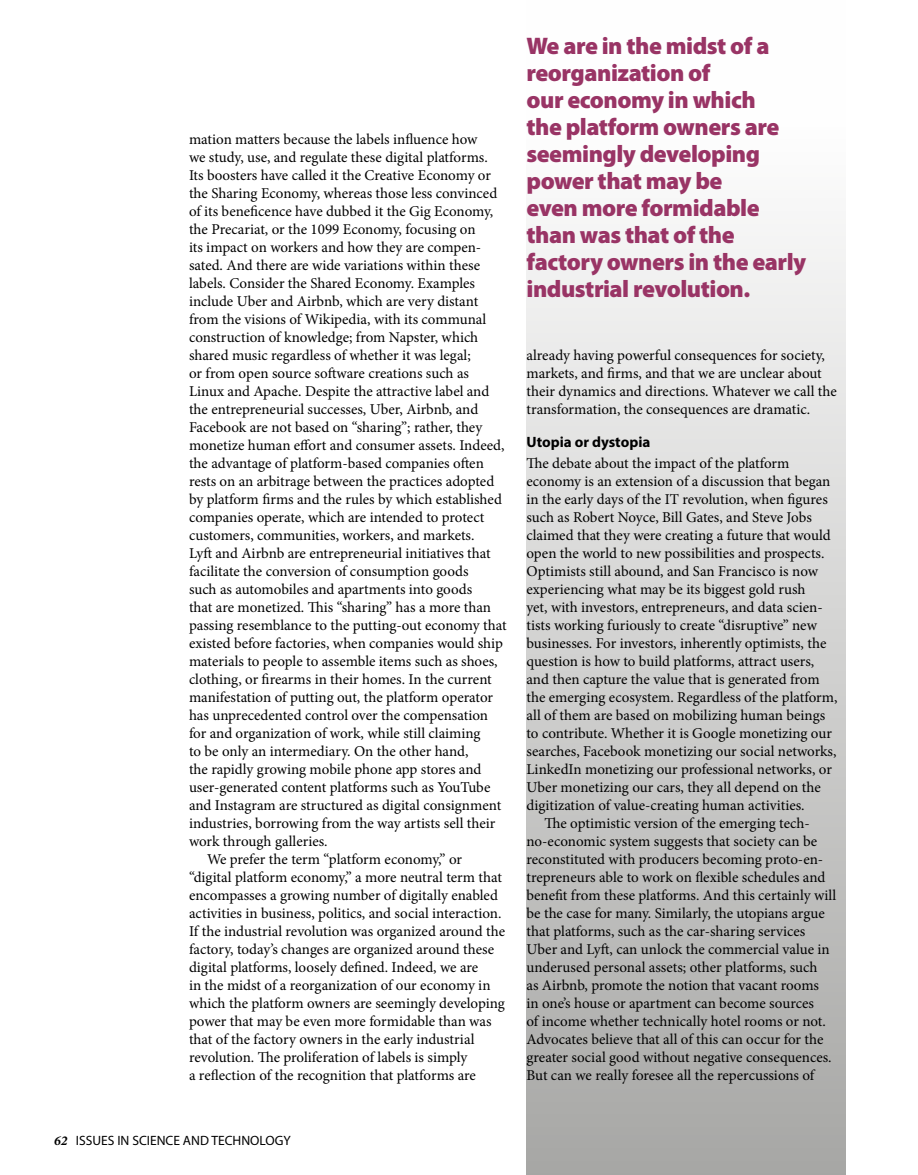
<style>
.page{position:relative;width:918px;height:1175px;background:#fff}
.page>*{position:absolute;margin:0;border:0;box-sizing:border-box;transform-origin:0 0}
.Pullquote_Kenny{font:900 24px/27px "Myriad Pro";letter-spacing:-.02em;color:#993465}
._10_12_MinPro_text_i{font:15px/18px "Minion Pro";letter-spacing:-.005em;color:#000}
._10_12_MinPro_text_n{font:15px/18px "Minion Pro";color:#000}
.Text_head_a{font:700 15px "Myriad Pro";color:#000}
.t1{font:13.5px "Myriad Pro";color:#000}
.s1{font-family:"Minion Pro";font-weight:700;font-style:italic}
</style>
<div class="page">
<div style="left:526px;top:0;width:320px;height:1174px;background:linear-gradient(to bottom,#fff,#a8a8a6)"></div>
<p class="_10_12_MinPro_text_i" style="left:189px;top:130px;width:319px">mation matters because the labels influence how<br>we study, use, and regulate these digital platforms.<br>Its boosters have called it the Creative Economy or the Sharing Economy, whereas those less convinced of its beneficence have dubbed it the Gig Economy, the Precariat, or the 1099 Economy, focusing on<br>its impact on workers and how they are compen&shy;sated. And there are wide variations within these labels. Consider the Shared Economy. Examples include Uber and Airbnb, which are very distant from the visions of Wikipedia, with its communal construction of knowledge; from Napster, which shared music regardless of whether it was legal;<br>or from open source software creations such as Linux and Apache. Despite the attractive label and the entrepreneurial successes, Uber, Airbnb, and Facebook are not based on “sharing”; rather, they monetize human effort and consumer assets. Indeed, the advantage of platform-based companies often rests on an arbitrage between the practices adopted by platform firms and the rules by which established companies operate, which are intended to protect customers, communities, workers, and markets.<br>Lyft and Airbnb are entrepreneurial initiatives that facilitate the conversion of consumption goods<br>such as automobiles and apartments into goods<br>that are monetized. This “sharing” has a more than passing resemblance to the putting-out economy that existed before factories, when companies would ship materials to people to assemble items such as shoes, clothing, or firearms in their homes. In the current manifestation of putting out, the platform operator has unprecedented control over the compensation for and organization of work, while still claiming<br>to be only an intermediary. On the other hand,<br>the rapidly growing mobile phone app stores and user-generated content platforms such as YouTube and Instagram are structured as digital consignment industries, borrowing from the way artists sell their work through galleries.</p>
<p class="_10_12_MinPro_text_i" style="left:189px;top:850px;width:318px;text-indent:18px">We prefer the term “platform economy,” or “digital platform economy,” a more neutral term that encompasses a growing number of digitally enabled activities in business, politics, and social interaction.<br>If the industrial revolution was organized around the factory, today’s changes are organized around these digital platforms, loosely defined. Indeed, we are<br>in the midst of a reorganization of our economy in which the platform owners are seemingly developing power that may be even more formidable than was that of the factory owners in the early industrial revolution. The proliferation of labels is simply<br>a reflection of the recognition that platforms are</p>
<p class="Pullquote_Kenny" style="left:526px;top:31px;width:281px">We are in the midst of a reorganization of<br>our economy in which<br>the platform owners are seemingly developing power that may be<br>even more formidable than was that of the factory owners in the early industrial revolution.</p>
<p class="_10_12_MinPro_text_i" style="left:526px;top:346px;width:312px">already having powerful consequences for society, markets, and firms, and that we are unclear about their dynamics and directions. Whatever we call the transformation, the consequences are dramatic.</p>
<p class="Text_head_a" style="left:526px;top:432px;width:125px">Utopia or dystopia</p>
<p class="_10_12_MinPro_text_n" style="left:526px;top:454px;width:313px">The debate about the impact of the platform economy is an extension of a discussion that began in the early days of the IT revolution, when figures such as Robert Noyce, Bill Gates, and Steve Jobs claimed that they were creating a future that would open the world to new possibilities and prospects.<br>Optimists still abound, and San Francisco is now experiencing what may be its biggest gold rush<br>yet, with investors, entrepreneurs, and data scien&shy;tists working furiously to create “disruptive” new businesses. For investors, inherently optimists, the question is how to build platforms, attract users, and then capture the value that is generated from the emerging ecosystem. Regardless of the platform, all of them are based on mobilizing human beings to contribute. Whether it is Google monetizing our searches, Facebook monetizing our social networks, LinkedIn monetizing our professional networks, or Uber monetizing our cars, they all depend on the digitization of value-creating human activities.</p>
<p class="_10_12_MinPro_text_i" style="left:526px;top:814px;width:311px;text-indent:18px">The optimistic version of the emerging tech&shy;no-economic system suggests that society can be reconstituted with producers becoming proto-en&shy;trepreneurs able to work on flexible schedules and benefit from these platforms. And this certainly will be the case for many. Similarly, the utopians argue that platforms, such as the car-sharing services Uber and Lyft, can unlock the commercial value in underused personal assets; other platforms, such<br>as Airbnb, promote the notion that vacant rooms<br>in one’s house or apartment can become sources<br>of income whether technically hotel rooms or not.<br>Advocates believe that all of this can occur for the greater social good without negative consequences.<br>But can we really foresee all the repercussions of</p>
<p class="t1" style="left:54px;top:1131px;width:238px"><span class="s1">62</span> ISSUES IN SCIENCE AND TECHNOLOGY</p>
</div>
